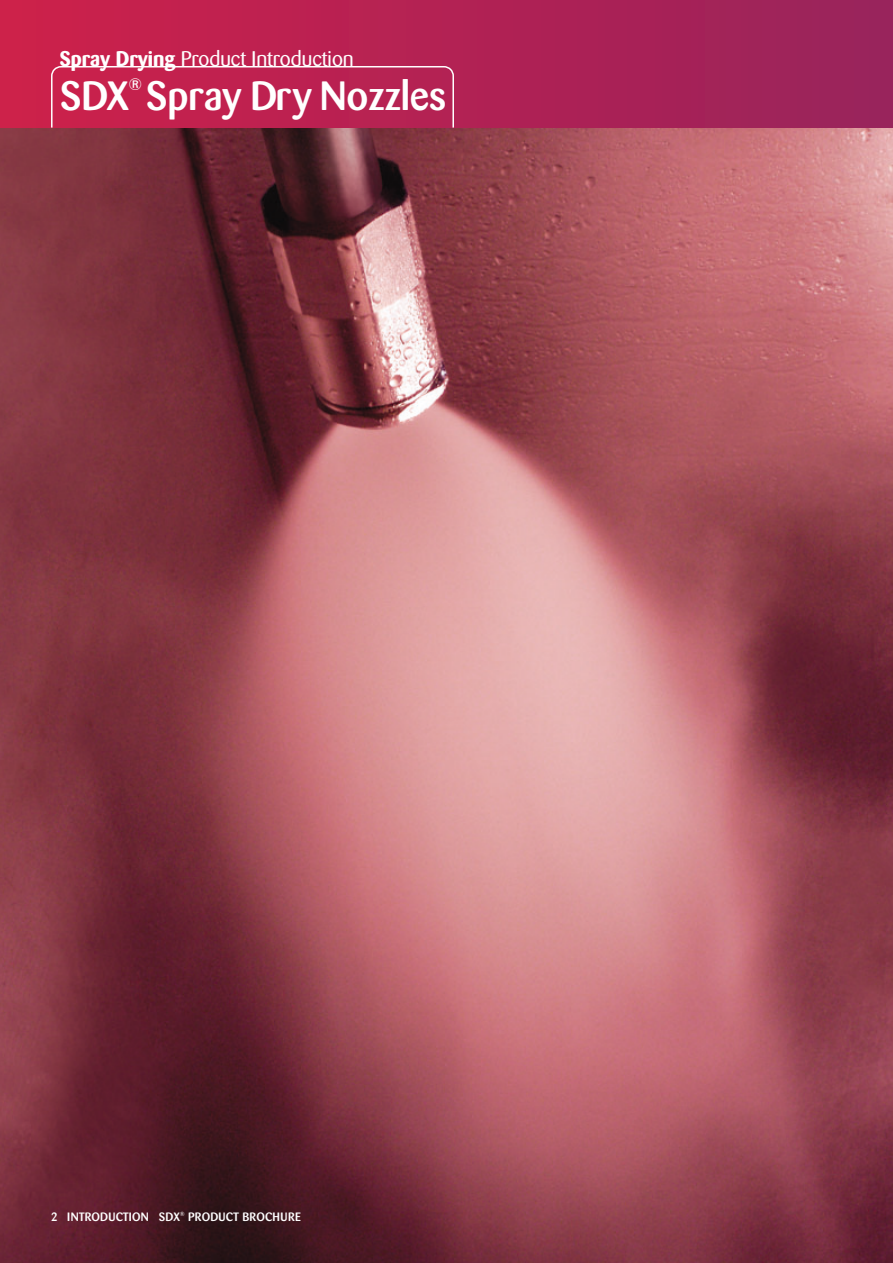
<style>
.page{position:relative;width:893px;height:1263px;background:#fff}
.page>*{position:absolute;margin:0;border:0;box-sizing:border-box;transform-origin:0 0}
.t1{font:500 40.5px "Barmeno BQ";letter-spacing:-.01em;color:#fff}
.t2{font:21px "Barmeno BQ";color:#fff}
.t3{font:500 16.5px "Barmeno BQ";color:#fff}
.t4{font:500 12px "Barmeno BQ";letter-spacing:.02em;color:#fff}
.s1{font-weight:700}
</style>
<div class="page">
<img style="left:0;top:128px;width:893px;height:1135px">
<div style="left:0;top:0;width:893px;height:128px;background:linear-gradient(to right,#ce204a,#98235c)"></div>
<svg style="left:50px;top:65px;width:405px;height:64px;background:#bf2753"></svg>
<h2 class="t2" style="left:60px;top:50px;width:295px"><span class="s1">Spray Drying</span> Product Introduction</h2>
<h1 class="t1" style="left:60px;top:79px;width:388px">SDX Spray Dry Nozzles</h1>
<h3 class="t3" style="left:128px;top:78px;width:15px">®</h3>
<p class="t4" style="left:51px;top:1211px;width:251px">2 INTRODUCTION SDX<sup>®</sup> PRODUCT BROCHURE</p>
</div>
